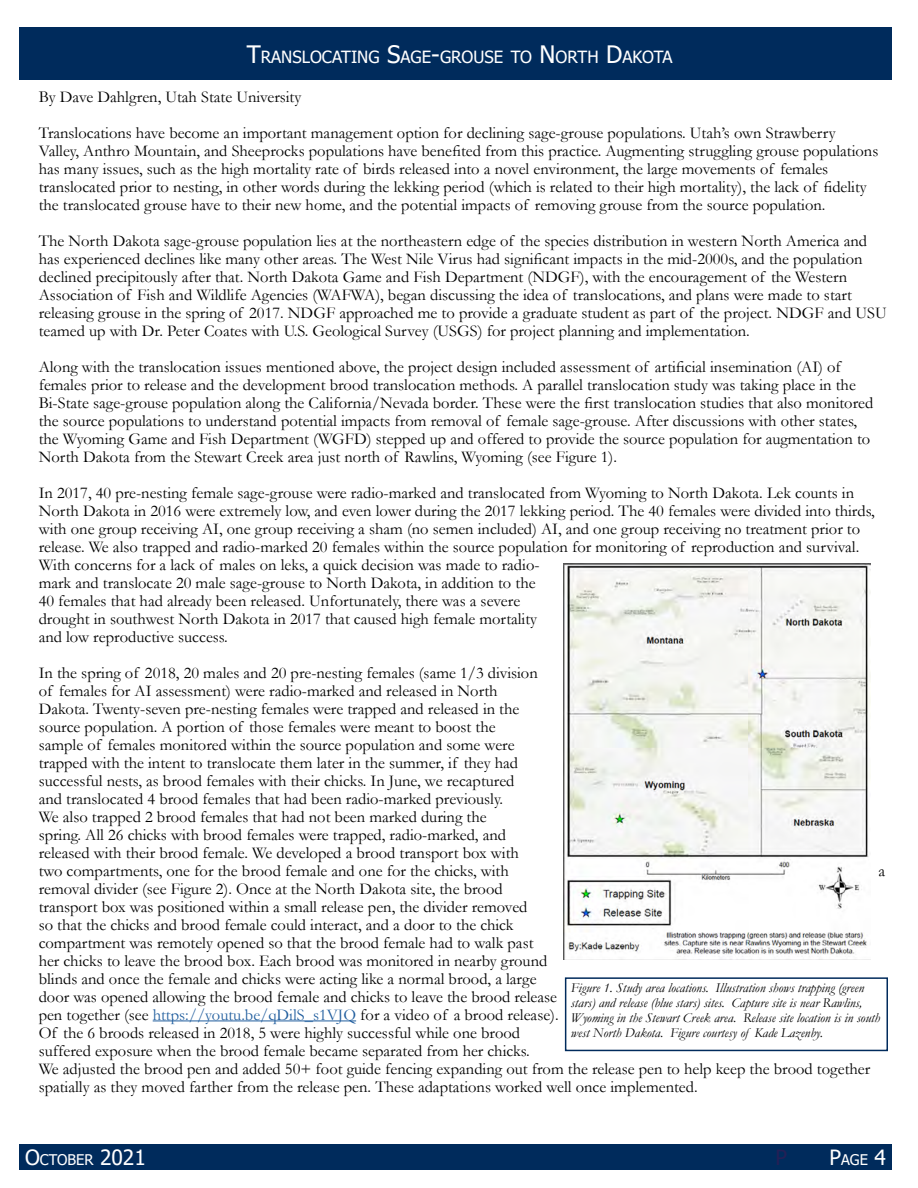
<style>
.page{position:relative;width:918px;height:1188px;background:#fff}
.page>*{position:absolute;margin:0;border:0;box-sizing:border-box;transform-origin:0 0}
.t1{font:16.8px "Tahoma";color:#fff}
.t2{font:16.5px/18px "Garamond";color:#000}
.t3{font:14.7px "Tahoma";color:#fff}
.t4{font:italic 13.5px/15px "Garamond";color:#000}
.s1{font-size:24px}
.s2{color:#215e9e}
.s3{font-size:21px}
.s4{font-size:21px;color:#242056}
</style>
<div class="page">
<div style="left:20px;top:28px;width:872px;height:52px;background:#002b5c"></div>
<div style="left:20px;top:1144px;width:872px;height:26px;background:#002b5c"></div>
<hr style="left:153px;top:1021px;width:203px;height:1px;background:#215e9e">
<img style="left:564px;top:563px;width:306px;height:396px">
<div style="left:565px;top:977px;width:323px;height:74px;border:2px solid #002b5c"></div>
<p class="t1" style="left:247px;top:46px;width:427px"><span class="s1">T</span>RANSLOCATING <span class="s1">S</span>AGE<span class="s1">-</span>GROUSE TO <span class="s1">N</span> ORTH <span class="s1">D</span>AKOTA</p>
<p class="t2" style="left:39px;top:78px;width:798px;line-height:36px">By Dave Dahlgren, Utah State University<br>Translocations have become an important management option for declining sage-grouse populations. Utah’s own Strawberry</p>
<p class="t2" style="left:39px;top:141px;width:841px">Valley, Anthro Mountain, and Sheeprocks populations have benefited from this practice. Augmenting struggling grouse populations has many issues, such as the high mortality rate of birds released into a novel environment, the large movements of females translocated prior to nesting, in other words during the lekking period (which is related to their high mortality), the lack of fidelity the translocated grouse have to their new home, and the potential impacts of removing grouse from the source population.</p>
<p class="t2" style="left:39px;top:231px;width:850px">The North Dakota sage-grouse population lies at the northeastern edge of the species distribution in western North America and has experienced declines like many other areas. The West Nile Virus had significant impacts in the mid-2000s, and the population declined precipitously after that. North Dakota Game and Fish Department (NDGF), with the encouragement of the Western Association of Fish and Wildlife Agencies (WAFWA), began discussing the idea of translocations, and plans were made to start releasing grouse in the spring of 2017. NDGF approached me to provide a graduate student as part of the project. NDGF and USU teamed up with Dr. Peter Coates with U.S. Geological Survey (USGS) for project planning and implementation.</p>
<p class="t2" style="left:39px;top:357px;width:836px">Along with the translocation issues mentioned above, the project design included assessment of artificial insemination (AI) of females prior to release and the development brood translocation methods. A parallel translocation study was taking place in the Bi-State sage-grouse population along the California/Nevada border. These were the first translocation studies that also monitored the source populations to understand potential impacts from removal of female sage-grouse. After discussions with other states, the Wyoming Game and Fish Department (WGFD) stepped up and offered to provide the source population for augmentation to North Dakota from the Stewart Creek area just north of Rawlins, Wyoming (see Figure 1).</p>
<p class="t2" style="left:39px;top:483px;width:838px">In 2017, 40 pre-nesting female sage-grouse were radio-marked and translocated from Wyoming to North Dakota. Lek counts in North Dakota in 2016 were extremely low, and even lower during the 2017 lekking period. The 40 females were divided into thirds, with one group receiving AI, one group receiving a sham (no semen included) AI, and one group receiving no treatment prior to release. We also trapped and radio-marked 20 females within the source population for monitoring of reproduction and survival.<br>With concerns for a lack of males on leks, a quick decision was made to radio-<br>mark and translocate 20 male sage-grouse to North Dakota, in addition to the<br>40 females that had already been released. Unfortunately, there was a severe<br>drought in southwest North Dakota in 2017 that caused high female mortality<br>and low reproductive success.</p>
<p class="t2" style="left:39px;top:663px;width:501px">In the spring of 2018, 20 males and 20 pre-nesting females (same 1/3 division of females for AI assessment) were radio-marked and released in North Dakota. Twenty-seven pre-nesting females were trapped and released in the source population. A portion of those females were meant to boost the sample of females monitored within the source population and some were trapped with the intent to translocate them later in the summer, if they had successful nests, as brood females with their chicks. In June, we recaptured and translocated 4 brood females that had been radio-marked previously.<br>We also trapped 2 brood females that had not been marked during the<br>spring. All 26 chicks with brood females were trapped, radio-marked, and released with their brood female. We developed a brood transport box with two compartments, one for the brood female and one for the chicks, with</p>
<p class="t2" style="left:878px;top:861px;width:8px">a</p>
<p class="t2" style="left:39px;top:879px;width:833px">removal divider (see Figure 2). Once at the North Dakota site, the brood<br>transport box was positioned within a small release pen, the divider removed<br>so that the chicks and brood female could interact, and a door to the chick<br>compartment was remotely opened so that the brood female had to walk past<br>her chicks to leave the brood box. Each brood was monitored in nearby ground<br>blinds and once the female and chicks were acting like a normal brood, a large<br>door was opened allowing the brood female and chicks to leave the brood release<br>pen together (see <span class="s2">https://youtu.be/qDilS_s1VJQ</span> for a video of a brood release).<br>Of the 6 broods released in 2018, 5 were highly successful while one brood<br>suffered exposure when the brood female became separated from her chicks.<br>We adjusted the brood pen and added 50+ foot guide fencing expanding out from the release pen to help keep the brood together spatially as they moved farther from the release pen. These adaptations worked well once implemented.</p>
<p class="t4" style="left:571px;top:980px;width:311px">Figure 1. Study area locations. Illustration shows trapping (green stars) and release (blue stars) sites. Capture site is near Rawlins, Wyoming in the Stewart Creek area. Release site location is in south west North Dakota. Figure courtesy of Kade Lazenby.</p>
<p class="t3" style="left:25px;top:1150px;width:168px"><span class="s3">O</span>CTOBER <span class="s3">2021</span> <span class="s4">P</span></p>
<p class="t3" style="left:830px;top:1150px;width:58px"><span class="s3">P</span>AGE <span class="s3">4</span></p>
</div>
